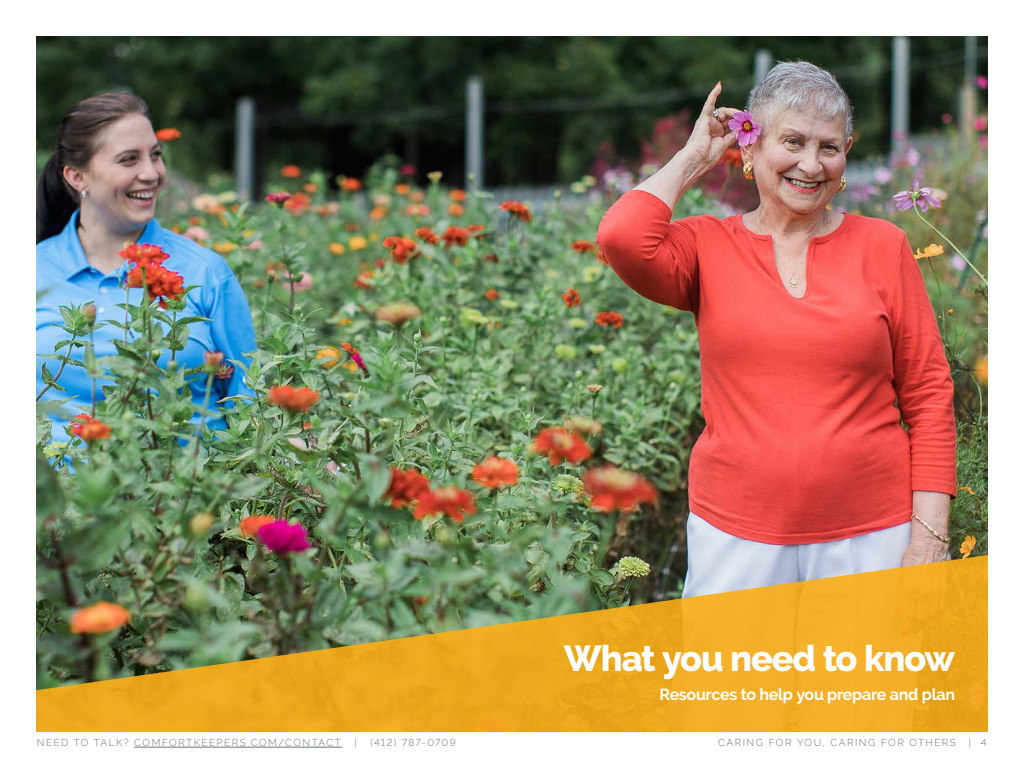
<style>
.page{position:relative;width:1024px;height:768px;background:#fff}
.page>*{position:absolute;margin:0;border:0;box-sizing:border-box;transform-origin:0 0}
.t1{font:800 36px "Raleway";letter-spacing:-.03em;color:#fff}
.t2{font:700 16px "Raleway";letter-spacing:-.02em;color:#fff}
.t3{font:300 10px "Raleway";letter-spacing:.15em;color:#687279}
.t4{font:300 10px "Raleway";letter-spacing:.125em;color:#687279}
</style>
<div class="page">
<img style="left:36px;top:36px;width:952px;height:519px">
<img style="left:36px;top:555px;width:952px;height:177px">
<hr style="left:134px;top:747px;width:208px;height:1px;background:#687279">
<h1 class="t1" style="left:564px;top:638px;width:393px">What you need to know</h1>
<h2 class="t2" style="left:659px;top:685px;width:297px">Resources to help you prepare and plan</h2>
<p class="t3" style="left:37px;top:737px;width:305px">NEED TO TALK? COMFORTKEEPERS.COM/CONTACT</p>
<p class="t3" style="left:354px;top:737px;width:4px">|</p>
<p class="t4" style="left:370px;top:737px;width:87px">(412) 787-0709</p>
<p class="t3" style="left:718px;top:737px;width:239px">CARING FOR YOU, CARING FOR OTHERS</p>
<p class="t3" style="left:969px;top:737px;width:19px">| 4</p>
</div>
